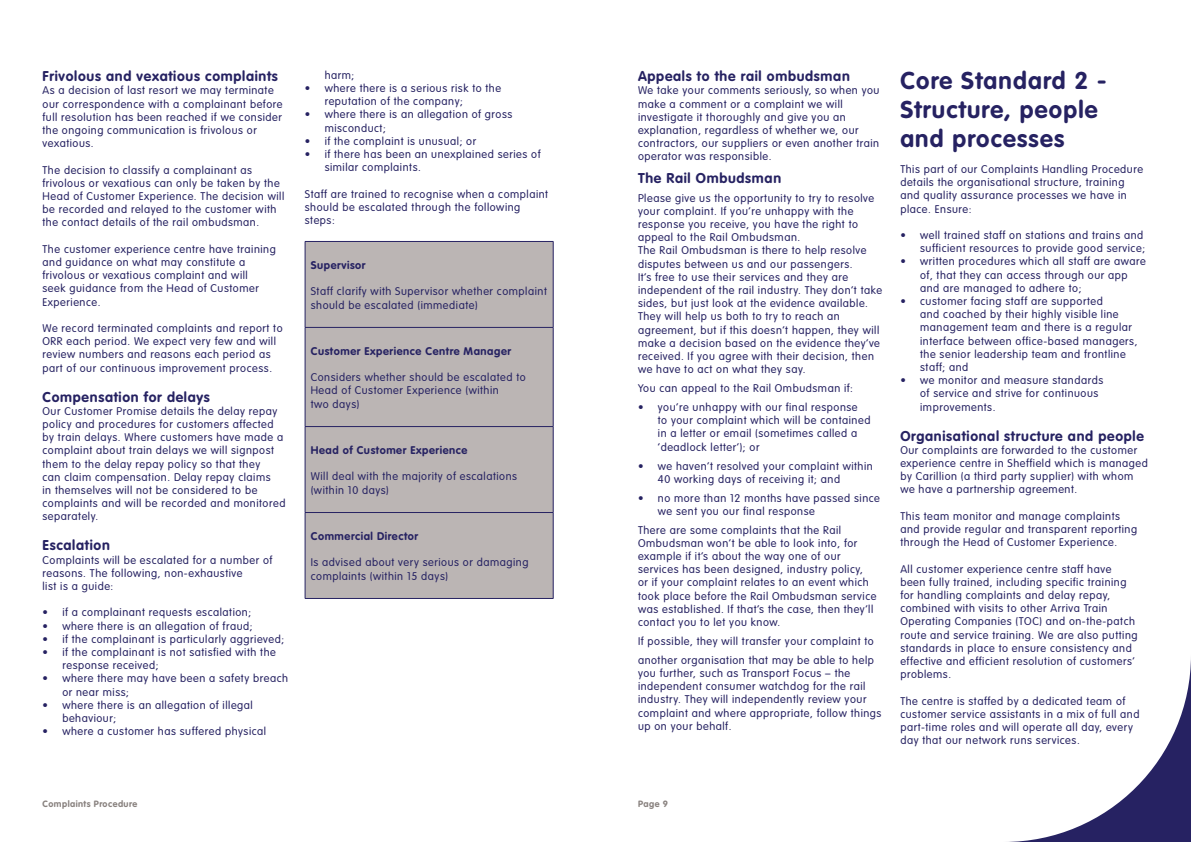
<style>
.page{position:relative;width:1191px;height:842px;background:#fff}
.page>*{position:absolute;margin:0;border:0;box-sizing:border-box;transform-origin:0 0}
.t1{font:700 24px/28.8px "VAG Rounded";letter-spacing:.05em;color:#262262}
.t2{font:700 14px "VAG Rounded";letter-spacing:.05em;color:#262262}
.t3{font:300 11px/13.2px "VAG Rounded";letter-spacing:.05em;color:#262262}
.t4{font:700 11px "VAG Rounded";letter-spacing:.05em;color:#262262}
.t5{font:700 9px "VAG Rounded";letter-spacing:.05em;color:#88817e}
</style>
<div class="page">
<svg style="left:1008px;top:659px;width:183px;height:183px"></svg>
<div style="left:306px;top:242px;width:247px;height:356px;background:#bbb5b4"></div>
<hr style="left:305px;top:327px;width:248px;height:1px;background:#262262">
<hr style="left:305px;top:426px;width:248px;height:1px;background:#262262">
<hr style="left:305px;top:512px;width:248px;height:1px;background:#262262">
<hr style="left:305px;top:241px;width:248px;height:1px;background:#262262">
<hr style="left:305px;top:242px;width:1px;height:85px;background:#262262">
<hr style="left:553px;top:242px;width:1px;height:85px;background:#262262">
<hr style="left:305px;top:328px;width:1px;height:98px;background:#262262">
<hr style="left:553px;top:328px;width:1px;height:98px;background:#262262">
<hr style="left:305px;top:427px;width:1px;height:85px;background:#262262">
<hr style="left:553px;top:427px;width:1px;height:85px;background:#262262">
<hr style="left:305px;top:513px;width:1px;height:85px;background:#262262">
<hr style="left:553px;top:513px;width:1px;height:85px;background:#262262">
<hr style="left:305px;top:598px;width:248px;height:1px;background:#262262">
<p class="t2" style="left:43px;top:68px;width:237px">Frivolous and vexatious complaints</p>
<p class="t3" style="left:43px;top:84px;width:241px">As a decision of last resort we may terminate our correspondence with a complainant before full resolution has been reached if we consider the ongoing communication is frivolous or vexatious.</p>
<p class="t3" style="left:43px;top:163px;width:243px">The decision to classify a complainant as frivolous or vexatious can only be taken by the Head of Customer Experience. The decision will be recorded and relayed to the customer with the contact details of the rail ombudsman.</p>
<p class="t3" style="left:43px;top:242px;width:235px">The customer experience centre have training and guidance on what may constitute a frivolous or vexatious complaint and will<br>seek guidance from the Head of Customer Experience.</p>
<p class="t3" style="left:43px;top:321px;width:241px">We record terminated complaints and report to ORR each period. We expect very few and will review numbers and reasons each period as part of our continuous improvement process.</p>
<p class="t2" style="left:43px;top:388px;width:169px">Compensation for delays</p>
<p class="t3" style="left:43px;top:404px;width:244px">Our Customer Promise details the delay repay policy and procedures for customers affected by train delays. Where customers have made a complaint about train delays we will signpost them to the delay repay policy so that they<br>can claim compensation. Delay repay claims<br>in themselves will not be considered to be complaints and will be recorded and monitored separately.</p>
<p class="t2" style="left:43px;top:537px;width:69px">Escalation</p>
<p class="t3" style="left:43px;top:553px;width:231px">Complaints will be escalated for a number of reasons. The following, non-exhaustive<br>list is a guide:</p>
<p class="t3" style="left:43px;top:606px;width:210px">• if a complainant requests escalation;</p>
<p class="t3" style="left:43px;top:619px;width:212px">• where there is an allegation of fraud;</p>
<p class="t3" style="left:43px;top:632px;width:243px">• if the complainant is particularly aggrieved;</p>
<p class="t3" style="left:62px;top:645px;width:215px;text-indent:-20px">• if the complainant is not satisfied with the response received;</p>
<p class="t3" style="left:62px;top:672px;width:227px;text-indent:-20px">• where there may have been a safety breach or near miss;</p>
<p class="t3" style="left:62px;top:698px;width:192px;text-indent:-20px">• where there is an allegation of illegal behaviour;</p>
<p class="t3" style="left:43px;top:725px;width:225px">• where a customer has suffered physical</p>
<p class="t3" style="left:325px;top:68px;width:31px">harm;</p>
<p class="t3" style="left:325px;top:81px;width:178px;text-indent:-20px">• where there is a serious risk to the reputation of the company;</p>
<p class="t3" style="left:325px;top:108px;width:189px;text-indent:-20px">• where there is an allegation of gross misconduct;</p>
<p class="t3" style="left:305px;top:134px;width:173px">• if the complaint is unusual; or</p>
<p class="t3" style="left:325px;top:147px;width:217px;text-indent:-20px">• if there has been an unexplained series of similar complaints.</p>
<p class="t3" style="left:305px;top:187px;width:245px">Staff are trained to recognise when a complaint should be escalated through the following steps:</p>
<p class="t4" style="left:311px;top:259px;width:56px">Supervisor</p>
<p class="t3" style="left:311px;top:285px;width:238px">Staff clarify with Supervisor whether complaint should be escalated (immediate)</p>
<p class="t4" style="left:311px;top:345px;width:202px">Customer Experience Centre Manager</p>
<p class="t3" style="left:311px;top:371px;width:216px">Considers whether should be escalated to<br>Head of Customer Experience (within<br>two days)</p>
<p class="t4" style="left:311px;top:444px;width:158px">Head of Customer Experience</p>
<p class="t3" style="left:311px;top:470px;width:208px">Will deal with the majority of escalations (within 10 days)</p>
<p class="t4" style="left:311px;top:530px;width:109px">Commercial Director</p>
<p class="t3" style="left:311px;top:556px;width:219px">Is advised about very serious or damaging complaints (within 15 days)</p>
<p class="t2" style="left:638px;top:68px;width:213px">Appeals to the rail ombudsman</p>
<p class="t3" style="left:638px;top:84px;width:243px">We take your comments seriously, so when you make a comment or a complaint we will investigate it thoroughly and give you an explanation, regardless of whether we, our contractors, our suppliers or even another train operator was responsible.</p>
<p class="t2" style="left:638px;top:170px;width:145px">The Rail Ombudsman</p>
<p class="t3" style="left:638px;top:191px;width:246px">Please give us the opportunity to try to resolve your complaint. If you’re unhappy with the response you receive, you have the right to appeal to the Rail Ombudsman.<br>The Rail Ombudsman is there to help resolve disputes between us and our passengers.<br>It’s free to use their services and they are independent of the rail industry. They don’t take sides, but just look at the evidence available.<br>They will help us both to try to reach an agreement, but if this doesn’t happen, they will make a decision based on the evidence they’ve received. If you agree with their decision, then we have to act on what they say.</p>
<p class="t3" style="left:638px;top:382px;width:216px">You can appeal to the Rail Ombudsman if:</p>
<p class="t3" style="left:658px;top:400px;width:214px;text-indent:-20px">• you’re unhappy with our final response<br>to your complaint which will be contained in a letter or email (sometimes called a ‘deadlock letter’); or</p>
<p class="t3" style="left:658px;top:459px;width:216px;text-indent:-20px">• we haven’t resolved your complaint within<br>40 working days of receiving it; and</p>
<p class="t3" style="left:658px;top:491px;width:223px;text-indent:-20px">• no more than 12 months have passed since we sent you our final response</p>
<p class="t3" style="left:638px;top:523px;width:240px">There are some complaints that the Rail Ombudsman won’t be able to look into, for example if it’s about the way one of our services has been designed, industry policy,<br>or if your complaint relates to an event which took place before the Rail Ombudsman service was established. If that’s the case, then they’ll contact you to let you know.</p>
<p class="t3" style="left:638px;top:632px;width:237px;line-height:18.9px">If possible, they will transfer your complaint to another organisation that may be able to help</p>
<p class="t3" style="left:638px;top:666px;width:245px">you further, such as Transport Focus – the independent consumer watchdog for the rail industry. They will independently review your complaint and where appropriate, follow things up on your behalf.</p>
<h1 class="t1" style="left:900px;top:66px;width:208px">Core Standard 2 -<br>Structure, people and processes</h1>
<p class="t3" style="left:900px;top:162px;width:244px">This part of our Complaints Handling Procedure details the organisational structure, training and quality assurance processes we have in place. Ensure:</p>
<p class="t3" style="left:900px;top:228px;width:246px;text-align:right">• well trained staff on stations and trains and sufficient resources to provide good service;</p>
<p class="t3" style="left:920px;top:255px;width:227px;text-indent:-20px">• written procedures which all staff are aware of, that they can access through our app and are managed to adhere to;</p>
<p class="t3" style="left:920px;top:294px;width:219px;text-indent:-20px">• customer facing staff are supported<br>and coached by their highly visible line management team and there is a regular interface between office-based managers, the senior leadership team and frontline staff; and</p>
<p class="t3" style="left:920px;top:374px;width:185px;text-indent:-20px">• we monitor and measure standards of service and strive for continuous improvements.</p>
<p class="t2" style="left:900px;top:427px;width:245px">Organisational structure and people</p>
<p class="t3" style="left:900px;top:443px;width:249px">Our complaints are forwarded to the customer experience centre in Sheffield which is managed by Carillion (a third party supplier) with whom we have a partnership agreement.</p>
<p class="t3" style="left:900px;top:509px;width:238px">This team monitor and manage complaints and provide regular and transparent reporting through the Head of Customer Experience.</p>
<p class="t3" style="left:900px;top:562px;width:239px">All customer experience centre staff have been fully trained, including specific training for handling complaints and delay repay, combined with visits to other Arriva Train Operating Companies (TOC) and on-the-patch route and service training. We are also putting standards in place to ensure consistency and effective and efficient resolution of customers’ problems.</p>
<p class="t3" style="left:900px;top:694px;width:241px">The centre is staffed by a dedicated team of customer service assistants in a mix of full and part-time roles and will operate all day, every day that our network runs services.</p>
<p class="t5" style="left:43px;top:798px;width:96px">Complaints Procedure</p>
<p class="t5" style="left:638px;top:798px;width:31px">Page 9</p>
</div>
